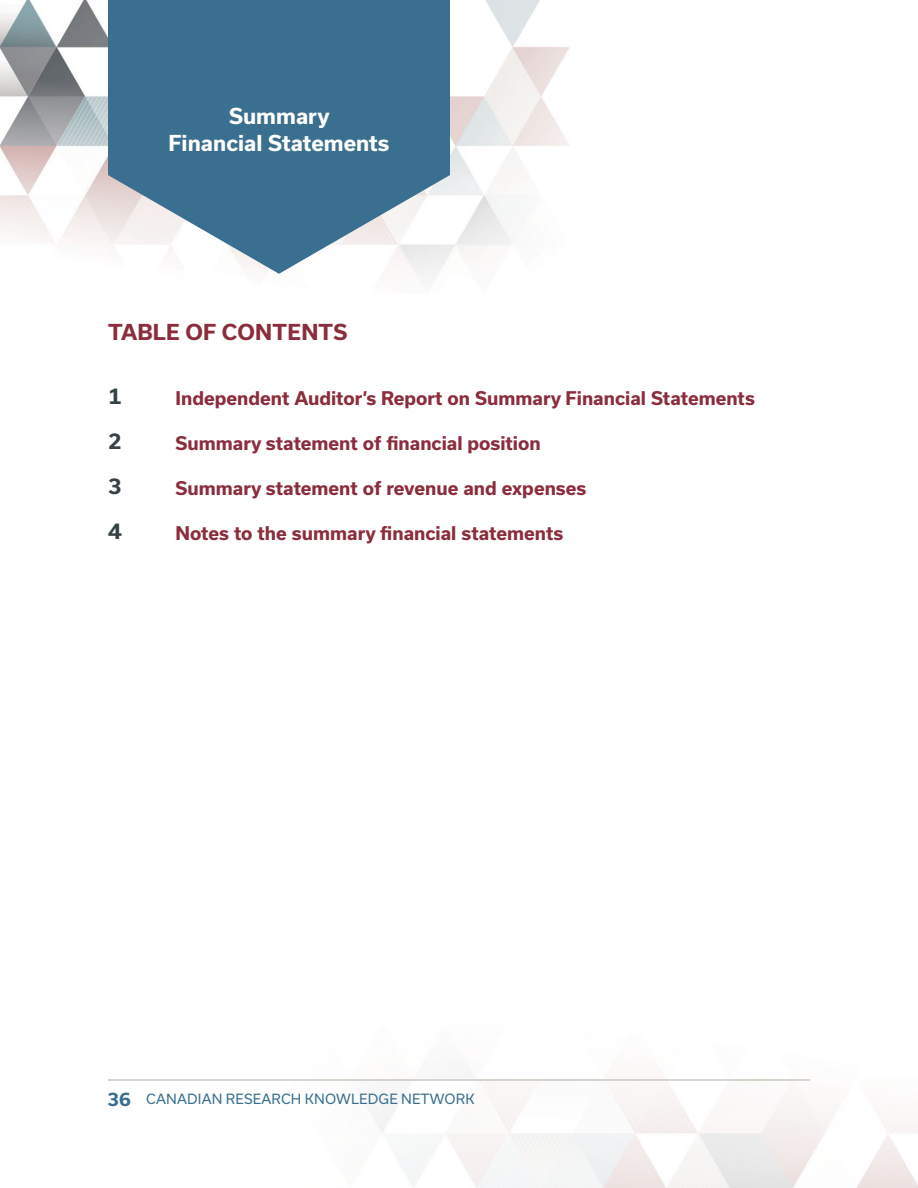
<style>
.page{position:relative;width:918px;height:1188px;background:#fff}
.page>*{position:absolute;margin:0;border:0;box-sizing:border-box;transform-origin:0 0}
.t1{font:700 21px/27px "Usual";color:#fff;text-align:center}
.t2{font:700 21px "Usual";letter-spacing:.015em;color:#8b2d3d}
.t3{font:700 21px/45px "Usual";color:#364246;text-align:justify}
.t4{font:700 18px "Usual";color:#8b2d3d}
.t5{font:13.5px "Usual";letter-spacing:.015em;color:#3a6f8f}
.s1{font-weight:700;font-size:18px}
</style>
<div class="page">
<img style="left:0;top:0;width:570px;height:278px">
<svg style="left:108px;top:0;width:342px;height:274px;fill:#3a6f8f"></svg>
<hr style="left:108px;top:1080px;width:702px;height:1px;background:#b4aea3">
<p class="t1" style="left:169px;top:102px;width:222px">Summary<br>Financial Statements</p>
<p class="t2" style="left:108px;top:320px;width:241px">TABLE OF CONTENTS</p>
<p class="t3" style="left:108px;top:374px;width:15px">1<br>2<br>3<br>4</p>
<p class="t4" style="left:176px;top:388px;width:581px">Independent Auditor’s Report on Summary Financial Statements</p>
<p class="t4" style="left:176px;top:433px;width:367px">Summary statement of financial position</p>
<p class="t4" style="left:176px;top:478px;width:412px">Summary statement of revenue and expenses</p>
<p class="t4" style="left:176px;top:523px;width:389px">Notes to the summary financial statements</p>
<p class="t5" style="left:108px;top:1092px;width:368px"><span class="s1">36</span> CANADIAN RESEARCH KNOWLEDGE NETWORK</p>
<p class="t5" style="left:138px;top:1092px;width:330px">CANADIAN RESEARCH KNOWLEDGE NETWORK</p>
</div>
